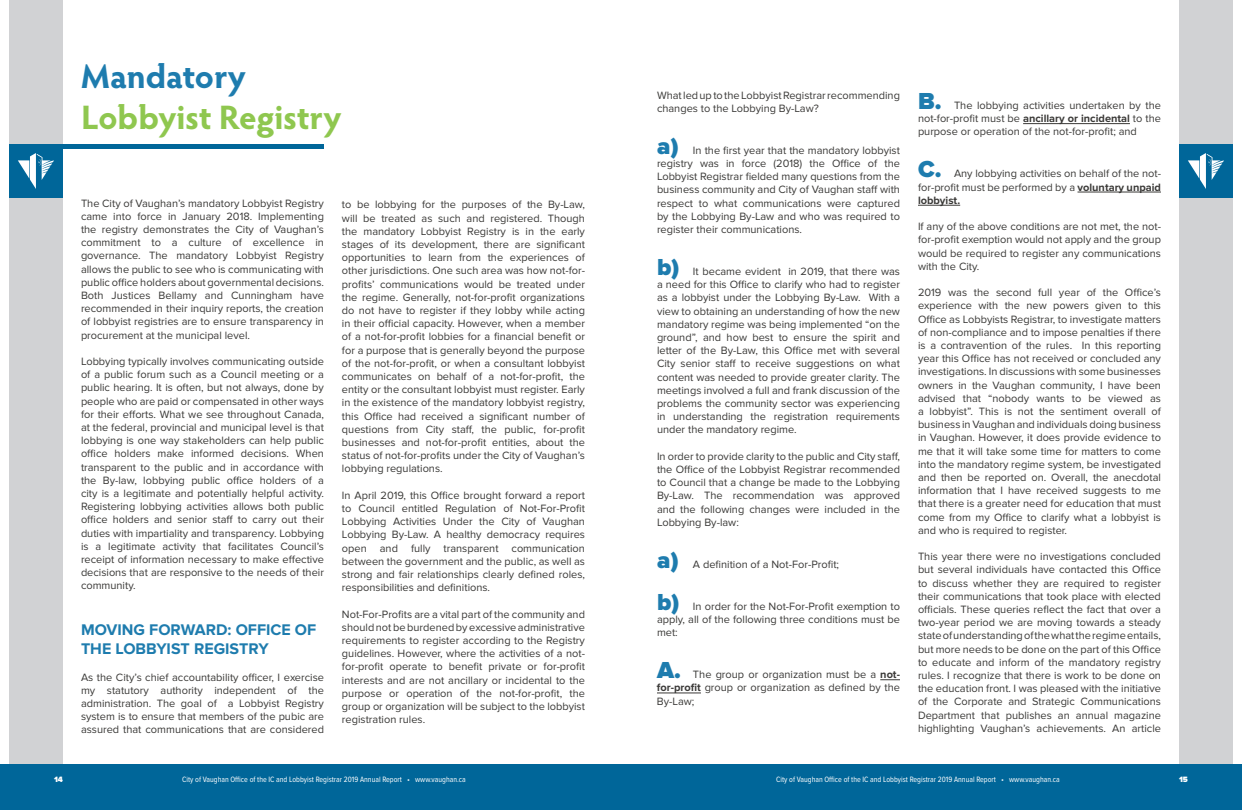
<style>
.page{position:relative;width:1242px;height:810px;background:#fff}
.page>*{position:absolute;margin:0;border:0;box-sizing:border-box;transform-origin:0 0}
._01__Title{font:700 34px "Hypatia Sans Pro";letter-spacing:-.005em;color:#8fc74f}
._01__Title-2{font:700 34px "Hypatia Sans Pro";color:#1e7cae}
._02__SubHead{font:700 16px/19.2px "Proxima Nova";color:#1e7cae}
._03__Body_Text{font:11px/13.2px "Proxima Nova";color:#3a3937;text-align:justify}
.t1{font:8px "Proxima Nova Cond";color:#fff}
.t2{font:900 8px "Proxima Nova";color:#fff}
.s1{font-weight:900;font-size:24px;color:#1e7cae}
.s2{font-weight:700}
</style>
<div class="page">
<div style="left:1179px;top:0;width:54px;height:765px;background:#d1d2d4"></div>
<div style="left:9px;top:0;width:54px;height:765px;background:#d1d2d4"></div>
<div style="left:0;top:764px;width:1242px;height:46px;background:#069"></div>
<div style="left:9px;top:144px;width:54px;height:54px;background:#069"></div>
<div style="left:1179px;top:144px;width:54px;height:54px;background:#069"></div>
<svg style="left:18px;top:153px;width:36px;height:36px"></svg>
<svg style="left:1188px;top:153px;width:36px;height:36px"></svg>
<hr style="left:63px;top:144px;width:261px;height:4px;background:#069">
<svg style="left:880px;top:680px;width:20px;height:1px"></svg>
<hr style="left:657px;top:693px;width:44px;height:1px;background:#3a3937">
<hr style="left:1023px;top:123px;width:107px;height:1px;background:#3a3937">
<hr style="left:1078px;top:192px;width:83px;height:1px;background:#3a3937">
<hr style="left:918px;top:205px;width:42px;height:1px;background:#3a3937">
<p class="_01__Title-2" style="left:81px;top:52px;width:166px">Mandatory</p>
<p class="_01__Title" style="left:81px;top:93px;width:262px">Lobbyist Registry</p>
<p class="_03__Body_Text" style="left:81px;top:197px;width:245px">The City of Vaughan’s mandatory Lobbyist Registry came into force in January 2018. Implementing the registry demonstrates the City of Vaughan’s commitment to a culture of excellence in governance. The mandatory Lobbyist Registry allows the public to see who is communicating with public office holders about governmental decisions.<br>Both Justices Bellamy and Cunningham have recommended in their inquiry reports, the creation of lobbyist registries are to ensure transparency in procurement at the municipal level.</p>
<p class="_03__Body_Text" style="left:81px;top:355px;width:245px">Lobbying typically involves communicating outside of a public forum such as a Council meeting or a public hearing. It is often, but not always, done by people who are paid or compensated in other ways for their efforts. What we see throughout Canada, at the federal, provincial and municipal level is that lobbying is one way stakeholders can help public office holders make informed decisions. When transparent to the public and in accordance with the By-law, lobbying public office holders of a city is a legitimate and potentially helpful activity.<br>Registering lobbying activities allows both public office holders and senior staff to carry out their duties with impartiality and transparency. Lobbying is a legitimate activity that facilitates Council’s receipt of information necessary to make effective decisions that are responsive to the needs of their community.</p>
<p class="_02__SubHead" style="left:81px;top:621px;width:237px">MOVING FORWARD: OFFICE OF<br>THE LOBBYIST REGISTRY</p>
<p class="_03__Body_Text" style="left:81px;top:671px;width:245px">As the City’s chief accountability officer, I exercise my statutory authority independent of the administration. The goal of a Lobbyist Registry system is to ensure that members of the pubic are assured that communications that are considered</p>
<p class="_03__Body_Text" style="left:342px;top:198px;width:245px">to be lobbying for the purposes of the By-Law, will be treated as such and registered. Though the mandatory Lobbyist Registry is in the early stages of its development, there are significant opportunities to learn from the experiences of other jurisdictions. One such area was how not-for&shy;profits’ communications would be treated under the regime. Generally, not-for-profit organizations do not have to register if they lobby while acting in their official capacity. However, when a member of a not-for-profit lobbies for a financial benefit or for a purpose that is generally beyond the purpose of the not-for-profit, or when a consultant lobbyist communicates on behalf of a not-for-profit, the entity or the consultant lobbyist must register. Early in the existence of the mandatory lobbyist registry, this Office had received a significant number of questions from City staff, the public, for-profit businesses and not-for-profit entities, about the status of not-for-profits under the City of Vaughan’s lobbying regulations.</p>
<p class="_03__Body_Text" style="left:342px;top:489px;width:245px">In April 2019, this Office brought forward a report to Council entitled Regulation of Not-For-Profit Lobbying Activities Under the City of Vaughan Lobbying By-Law. A healthy democracy requires open and fully transparent communication between the government and the public, as well as strong and fair relationships clearly defined roles, responsibilities and definitions.</p>
<p class="_03__Body_Text" style="left:342px;top:607px;width:245px">Not-For-Profits are a vital part of the community and should not be burdened by excessive administrative requirements to register according to the Registry guidelines. However, where the activities of a not&shy;for-profit operate to benefit private or for-profit interests and are not ancillary or incidental to the purpose or operation of the not-for-profit, the group or organization will be subject to the lobbyist registration rules.</p>
<p class="_03__Body_Text" style="left:657px;top:89px;width:245px">What led up to the Lobbyist Registrar recommending changes to the Lobbying By-Law?</p>
<p class="_03__Body_Text" style="left:657px;top:144px;width:245px"><span class="s1">a)</span> In the first year that the mandatory lobbyist registry was in force (2018) the Office of the Lobbyist Registrar fielded many questions from the business community and City of Vaughan staff with respect to what communications were captured by the Lobbying By-Law and who was required to register their communications.</p>
<p class="_03__Body_Text" style="left:657px;top:265px;width:245px"><span class="s1">b)</span> It became evident in 2019, that there was a need for this Office to clarify who had to register as a lobbyist under the Lobbying By-Law. With a view to obtaining an understanding of how the new mandatory regime was being implemented “on the ground”, and how best to ensure the spirit and letter of the By-Law, this Office met with several City senior staff to receive suggestions on what content was needed to provide greater clarity. The meetings involved a full and frank discussion of the problems the community sector was experiencing in understanding the registration requirements under the mandatory regime.</p>
<p class="_03__Body_Text" style="left:657px;top:450px;width:245px">In order to provide clarity to the public and City staff, the Office of the Lobbyist Registrar recommended to Council that a change be made to the Lobbying By-Law. The recommendation was approved and the following changes were included in the Lobbying By-law:</p>
<p class="_03__Body_Text" style="left:657px;top:558px;width:184px"><span class="s1">a)</span> A definition of a Not-For-Profit;</p>
<p class="_03__Body_Text" style="left:657px;top:600px;width:245px"><span class="s1">b)</span> In order for the Not-For-Profit exemption to apply, all of the following three conditions must be met:</p>
<p class="_03__Body_Text" style="left:657px;top:668px;width:245px"><span class="s1">A.</span> The group or organization must be a <span class="s2">not&shy;for-profit</span> group or organization as defined by the By-Law;</p>
<p class="_03__Body_Text" style="left:918px;top:99px;width:245px"><span class="s1">B.</span> The lobbying activities undertaken by the not-for-profit must be <span class="s2">ancillary or incidental</span> to the purpose or operation of the not-for-profit; and</p>
<p class="_03__Body_Text" style="left:918px;top:167px;width:245px"><span class="s1">C.</span> Any lobbying activities on behalf of the not&shy;for-profit must be performed by a <span class="s2">voluntary unpaid lobbyist.</span></p>
<p class="_03__Body_Text" style="left:918px;top:220px;width:245px">If any of the above conditions are not met, the not&shy;for-profit exemption would not apply and the group would be required to register any communications with the City.</p>
<p class="_03__Body_Text" style="left:918px;top:286px;width:245px">2019 was the second full year of the Office’s experience with the new powers given to this Office as Lobbyists Registrar, to investigate matters of non-compliance and to impose penalties if there is a contravention of the rules. In this reporting year this Office has not received or concluded any investigations. In discussions with some businesses owners in the Vaughan community, I have been advised that “nobody wants to be viewed as a lobbyist”. This is not the sentiment overall of business in Vaughan and individuals doing business in Vaughan. However, it does provide evidence to me that it will take some time for matters to come into the mandatory regime system, be investigated and then be reported on. Overall, the anecdotal information that I have received suggests to me that there is a greater need for education that must come from my Office to clarify what a lobbyist is and who is required to register.</p>
<p class="_03__Body_Text" style="left:918px;top:550px;width:245px">This year there were no investigations concluded but several individuals have contacted this Office to discuss whether they are required to register their communications that took place with elected officials. These queries reflect the fact that over a two-year period we are moving towards a steady state of understanding of the what the regime entails, but more needs to be done on the part of this Office to educate and inform of the mandatory registry rules. I recognize that there is work to be done on the education front. I was pleased with the initiative of the Corporate and Strategic Communications Department that publishes an annual magazine highlighting Vaughan’s achievements. An article</p>
<p class="t2" style="left:54px;top:774px;width:10px">14</p>
<p class="t1" style="left:182px;top:773px;width:285px">City of Vaughan Office of the IC and Lobbyist Registrar 2019 Annual Report • www.vaughan.ca</p>
<p class="t1" style="left:776px;top:773px;width:285px">City of Vaughan Office of the IC and Lobbyist Registrar 2019 Annual Report • www.vaughan.ca</p>
<p class="t2" style="left:1179px;top:774px;width:10px">15</p>
</div>
